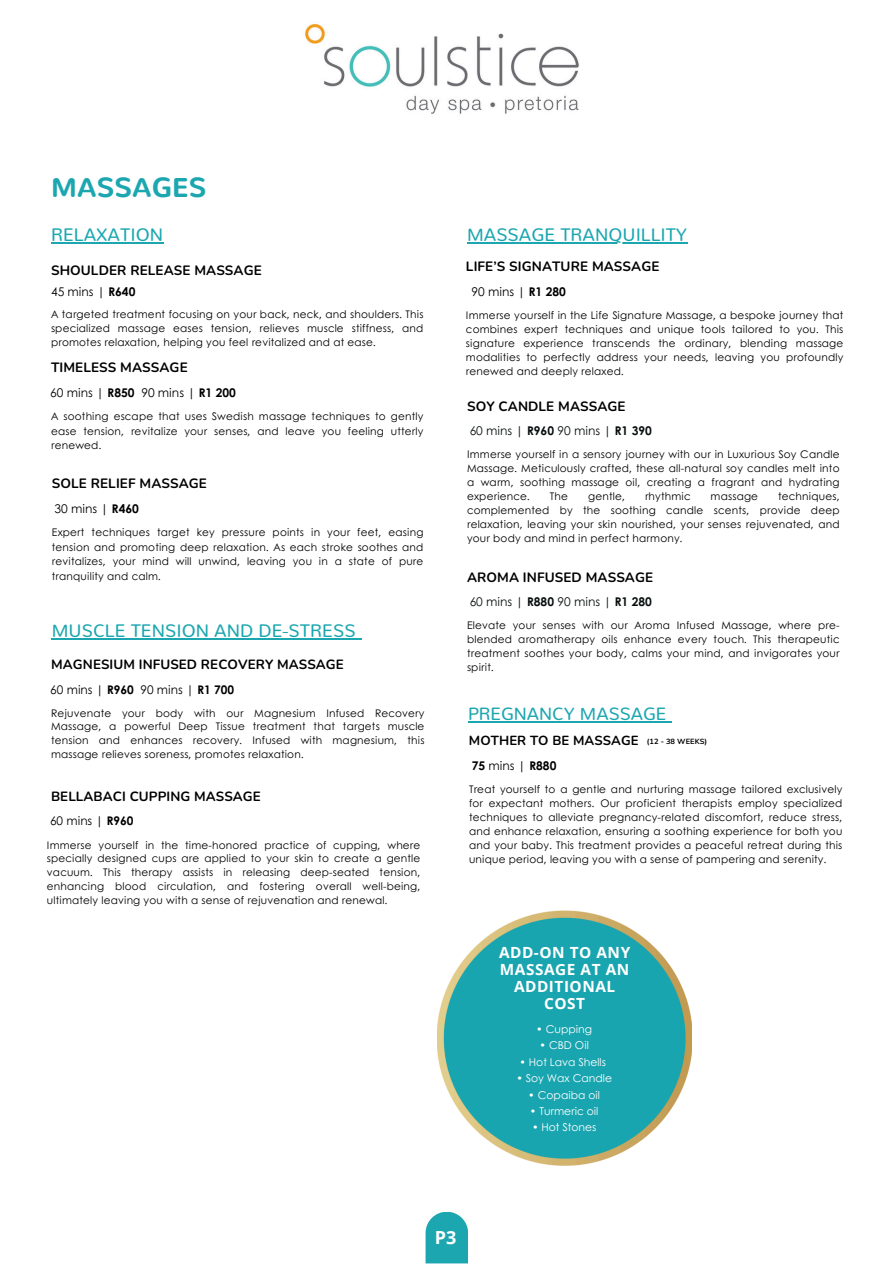
<style>
.page{position:relative;width:894px;height:1264px;background:#fff}
.page>*{position:absolute;margin:0;border:0;box-sizing:border-box;transform-origin:0 0}
.t1{font:800 27px "Nunito";letter-spacing:.01em;color:#1ca7b0}
.t2{font:18px "Nunito";color:#1ca7b0}
.t3{font:700 18px "Open Sans";color:#fff}
.t4{font:17.7px "Nunito";color:#1ca7b0}
.t5{font:700 15.45px/16.8px "Open Sans";letter-spacing:.035em;color:#fff;text-align:center}
.t6{font:700 13.5px "Nunito";letter-spacing:.005em;color:#000101}
.t7{font:700 13.35px "Nunito";letter-spacing:.005em;color:#000101}
.t8{font:700 13.2px "Nunito";letter-spacing:.005em;color:#000101}
.t9{font:12px "Century Gothic";color:#000101}
.t10{font:12px "Century Gothic";color:#090f10}
.t11{font:700 12px "Century Gothic";color:#000101}
.t12{font:11.85px "Century Gothic";color:#000101}
.t13{font:10.8px "Century Gothic";color:#fff}
.t14{font:10.5px/14px "Century Gothic";letter-spacing:.02em;color:#000101;text-align:justify}
.t15{font:700 7.5px "Nunito";letter-spacing:.005em;color:#000101}
.s1{font-weight:700}
.s2{font-weight:400}
</style>
<div class="page">
<svg style="left:425px;top:1212px;width:43px;height:51px;background:#31afb7"></svg>
<img style="left:438px;top:910px;width:253px;height:256px">
<hr style="left:51px;top:242px;width:112px;height:2px;background:#1ca7b0">
<hr style="left:468px;top:721px;width:198px;height:1px;background:#1ca7b0">
<hr style="left:52px;top:638px;width:304px;height:1px;background:#1ca7b0">
<hr style="left:467px;top:242px;width:220px;height:2px;background:#1ca7b0">
<img style="left:305px;top:24px;width:274px;height:90px">
<p class="t1" style="left:51px;top:170px;width:157px">MASSAGES</p>
<h5 class="t2" style="left:51px;top:224px;width:113px">RELAXATION</h5>
<h5 class="t6" style="left:51px;top:262px;width:212px">SHOULDER RELEASE MASSAGE</h5>
<h3 class="t2" style="left:467px;top:224px;width:222px">MASSAGE TRANQUILLITY</h3>
<p class="t6" style="left:466px;top:258px;width:195px">LIFE’S SIGNATURE MASSAGE</p>
<h6 class="t9" style="left:51px;top:282px;width:86px">45 mins | <span class="s1">R640</span></h6>
<p class="t9" style="left:471px;top:282px;width:96px">90 mins | <span class="s1">R1 280</span></p>
<h3 class="t14" style="left:51px;top:307px;width:374px">A targeted treatment focusing on your back, neck, and shoulders. This specialized massage eases tension, relieves muscle stiffness, and promotes relaxation, helping you feel revitalized and at ease.</h3>
<h5 class="t6" style="left:51px;top:358px;width:138px">TIMELESS MASSAGE</h5>
<h6 class="t9" style="left:50px;top:384px;width:187px">60 mins | <span class="s1">R850</span> 90 mins | <span class="s1">R1 200</span></h6>
<p class="t14" style="left:51px;top:408px;width:374px;line-height:14.7px">A soothing escape that uses Swedish massage techniques to gently ease tension, revitalize your senses, and leave you feeling utterly renewed.</p>
<p class="t6" style="left:52px;top:474px;width:156px">SOLE RELIEF MASSAGE</p>
<p class="t9" style="left:54px;top:499px;width:86px">30 mins | <span class="s1">R460</span></p>
<p class="t14" style="left:52px;top:524px;width:373px;line-height:14.7px">Expert techniques target key pressure points in your feet, easing tension and promoting deep relaxation. As each stroke soothes and revitalizes, your mind will unwind, leaving you in a state of pure tranquility and calm.</p>
<p class="t2" style="left:52px;top:619px;width:305px">MUSCLE TENSION AND DE-STRESS</p>
<h6 class="t7" style="left:51px;top:655px;width:294px">MAGNESIUM INFUSED RECOVERY MASSAGE</h6>
<h5 class="t12" style="left:50px;top:680px;width:185px">60 mins | <span class="s1">R960</span> 90 mins | <span class="s1">R1 700</span></h5>
<h6 class="t14" style="left:51px;top:705px;width:375px">Rejuvenate your body with our Magnesium Infused Recovery Massage, a powerful Deep Tissue treatment that targets muscle tension and enhances recovery. Infused with magnesium, this massage relieves soreness, promotes relaxation.</h6>
<h6 class="t7" style="left:51px;top:787px;width:211px">BELLABACI CUPPING MASSAGE</h6>
<p class="t12" style="left:50px;top:811px;width:85px">60 mins | <span class="s1">R960</span></p>
<h5 class="t14" style="left:47px;top:837px;width:375px">Immerse yourself in the time-honored practice of cupping, where specially designed cups are applied to your skin to create a gentle vacuum. This therapy assists in releasing deep-seated tension, enhancing blood circulation, and fostering overall well-being, ultimately leaving you with a sense of rejuvenation and renewal.</h5>
<p class="t14" style="left:466px;top:307px;width:379px">Immerse yourself in the Life Signature Massage, a bespoke journey that combines expert techniques and unique tools tailored to you. This signature experience transcends the ordinary, blending massage modalities to perfectly address your needs, leaving you profoundly renewed and deeply relaxed.</p>
<h4 class="t6" style="left:467px;top:397px;width:160px">SOY CANDLE MASSAGE</h4>
<p class="t14" style="left:467px;top:447px;width:374px">Immerse yourself in a sensory journey with our in Luxurious Soy Candle Massage. Meticulously crafted, these all-natural soy candles melt into a warm, soothing massage oil, creating a fragrant and hydrating experience.</p>
<p class="t10" style="left:469px;top:422px;width:184px">60 mins | <span class="s1">R960</span> 90 mins | <span class="s1">R1 390</span></p>
<p class="t14" style="left:467px;top:489px;width:374px;text-indent:311px">techniques, complemented by the soothing candle scents, provide deep relaxation, leaving your skin nourished, your senses rejuvenated, and your body and mind in perfect harmony.</p>
<p class="t14" style="left:549px;top:489px;width:20px">The</p>
<p class="t14" style="left:588px;top:489px;width:38px">gentle,</p>
<p class="t14" style="left:644px;top:489px;width:47px">rhythmic</p>
<p class="t14" style="left:710px;top:489px;width:49px">massage</p>
<p class="t6" style="left:467px;top:568px;width:188px">AROMA INFUSED MASSAGE</p>
<p class="t14" style="left:467px;top:618px;width:374px">Elevate your senses with our Aroma Infused Massage, where pre&shy;blended aromatherapy oils enhance every touch. This therapeutic treatment soothes your body, calms your mind, and invigorates your spirit.</p>
<h2 class="t10" style="left:469px;top:593px;width:184px">60 mins | <span class="s1">R880</span> 90 mins | <span class="s1">R1 280</span></h2>
<h6 class="t4" style="left:468px;top:702px;width:200px">PREGNANCY MASSAGE</h6>
<p class="t8" style="left:469px;top:732px;width:171px">MOTHER TO BE MASSAGE</p>
<h5 class="t11" style="left:471px;top:756px;width:86px">75 <span class="s2">mins |</span> R880</h5>
<h6 class="t15" style="left:646px;top:736px;width:62px">(12 - 38 WEEKS)</h6>
<h5 class="t14" style="left:469px;top:781px;width:375px">Treat yourself to a gentle and nurturing massage tailored exclusively for expectant mothers. Our proficient therapists employ specialized techniques to alleviate pregnancy-related discomfort, reduce stress, and enhance relaxation, ensuring a soothing experience for both you and your baby. This treatment provides a peaceful retreat during this unique period, leaving you with a sense of pampering and serenity.</h5>
<h1 class="t5" style="left:499px;top:943px;width:133px">ADD-ON TO ANY<br>MASSAGE AT AN<br>ADDITIONAL<br>COST</h1>
<h3 class="t13" style="left:536px;top:1020px;width:57px">• Cupping</h3>
<h3 class="t13" style="left:539px;top:1037px;width:51px">• CBD Oil</h3>
<h5 class="t13" style="left:519px;top:1053px;width:88px">• Hot Lava Shells</h5>
<h6 class="t13" style="left:516px;top:1070px;width:97px">• Soy Wax Candle</h6>
<p class="t13" style="left:528px;top:1086px;width:73px">• Copaiba oil</p>
<h5 class="t13" style="left:530px;top:1102px;width:70px">• Turmeric oil</h5>
<h6 class="t13" style="left:532px;top:1119px;width:66px">• Hot Stones</h6>
<p class="t3" style="left:434px;top:1224px;width:23px">P3</p>
</div>
